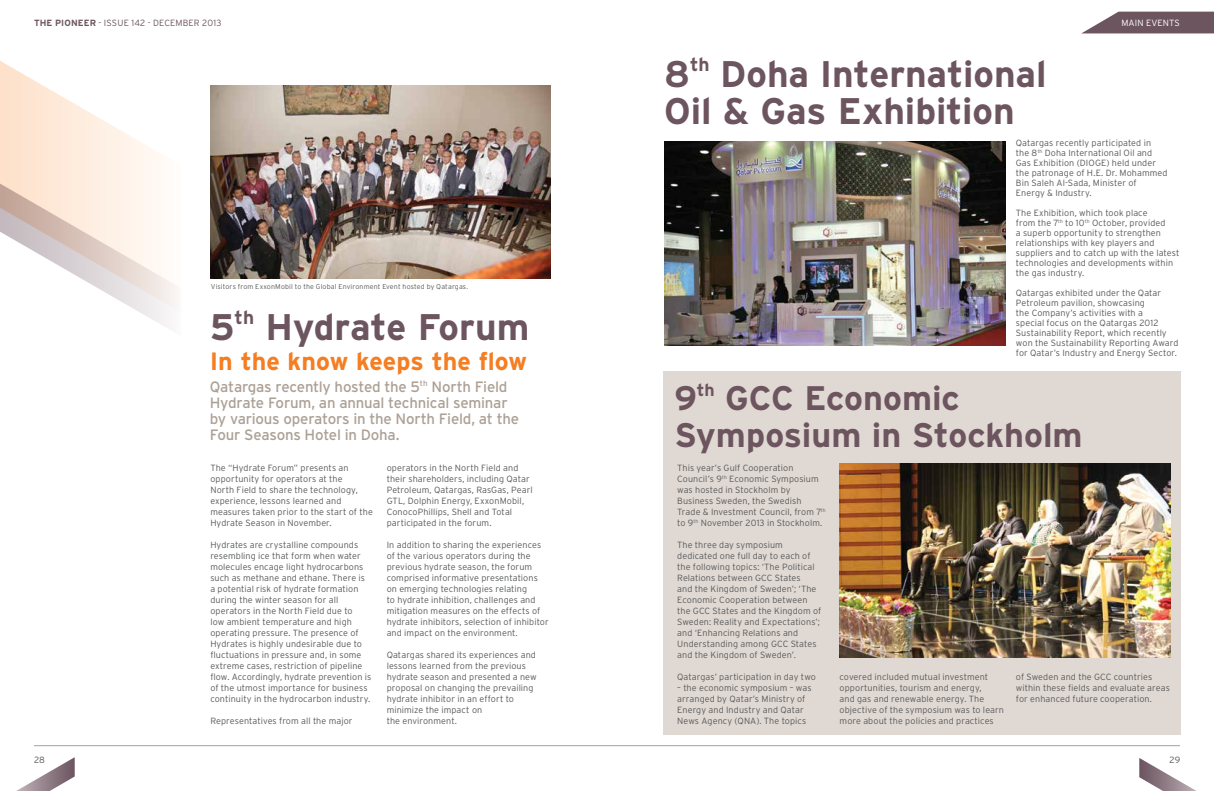
<style>
.page{position:relative;width:1214px;height:791px;background:#fff}
.page>*{position:absolute;margin:0;border:0;box-sizing:border-box;transform-origin:0 0}
.t1{font:700 37px/37px "Interstate";letter-spacing:-.005em;color:#6d5560}
.t2{font:700 34px/37px "Interstate";color:#6d5560}
.t3{font:700 25px "Interstate";color:#f57d22}
.t4{font:15px/16px "Interstate";letter-spacing:-.015em;color:#aca095}
.t5{font:300 9px/11px "Interstate";letter-spacing:.01em;color:#58595b}
.t6{font:300 9px "Interstate";letter-spacing:.015em;color:#6d5560}
.t7{font:300 9px "Interstate";letter-spacing:.01em;color:#fff}
.t8{font:300 7px "Interstate";letter-spacing:.025em;color:#58595b}
.s1{font-weight:700}
</style>
<div class="page">
<div style="left:663px;top:371px;width:517px;height:363px;background:#e0d9d3"></div>
<img style="left:664px;top:141px;width:340px;height:204px">
<img style="left:839px;top:463px;width:331px;height:194px">
<img style="left:211px;top:86px;width:339px;height:193px">
<svg style="left:0;top:61px;width:158px;height:92px"></svg>
<svg style="left:0;top:153px;width:177px;height:175px"></svg>
<svg style="left:1082px;top:12px;width:131px;height:21px;background:#816c75"></svg>
<svg style="left:16px;top:757px;width:59px;height:34px"></svg>
<svg style="left:1139px;top:758px;width:57px;height:33px"></svg>
<hr style="left:34px;top:745px;width:1145px;height:1px;background:#aca095">
<p class="t6" style="left:34px;top:18px;width:189px"><span class="s1">THE PIONEER</span> - ISSUE 142 - DECEMBER 2013</p>
<p class="t8" style="left:211px;top:282px;width:259px">Visitors from ExxonMobil to the Global Environment Event hosted by Qatargas.</p>
<h1 class="t1" style="left:210px;top:309px;width:321px">5<sup>th</sup> Hydrate Forum</h1>
<h3 class="t3" style="left:210px;top:348px;width:318px">In the know keeps the flow</h3>
<h3 class="t4" style="left:210px;top:379px;width:310px">Qatargas recently hosted the 5<sup>th</sup> North Field Hydrate Forum, an annual technical seminar by various operators in the North Field, at the Four Seasons Hotel in Doha.</h3>
<p class="t5" style="left:386px;top:462px;width:147px">operators in the North Field and their shareholders, including Qatar Petroleum, Qatargas, RasGas, Pearl GTL, Dolphin Energy, ExxonMobil, ConocoPhillips, Shell and Total participated in the forum.</p>
<p class="t5" style="left:386px;top:539px;width:164px">In addition to sharing the experiences of the various operators during the previous hydrate season, the forum comprised informative presentations on emerging technologies relating<br>to hydrate inhibition, challenges and mitigation measures on the effects of hydrate inhibitors, selection of inhibitor and impact on the environment.</p>
<p class="t5" style="left:386px;top:649px;width:151px">Qatargas shared its experiences and lessons learned from the previous hydrate season and presented a new proposal on changing the prevailing hydrate inhibitor in an effort to minimize the impact on<br>the environment.</p>
<p class="t5" style="left:210px;top:462px;width:164px">The “Hydrate Forum” presents an opportunity for operators at the<br>North Field to share the technology, experience, lessons learned and measures taken prior to the start of the Hydrate Season in November.</p>
<p class="t5" style="left:210px;top:539px;width:162px">Hydrates are crystalline compounds resembling ice that form when water molecules encage light hydrocarbons such as methane and ethane. There is a potential risk of hydrate formation during the winter season for all operators in the North Field due to<br>low ambient temperature and high operating pressure. The presence of Hydrates is highly undesirable due to fluctuations in pressure and, in some extreme cases, restriction of pipeline flow. Accordingly, hydrate prevention is of the utmost importance for business continuity in the hydrocarbon industry.</p>
<p class="t5" style="left:210px;top:715px;width:144px">Representatives from all the major</p>
<h1 class="t1" style="left:664px;top:55px;width:384px">8<sup>th</sup> Doha International<br>Oil &amp; Gas Exhibition</h1>
<p class="t7" style="left:1121px;top:18px;width:60px">MAIN EVENTS</p>
<p class="t5" style="left:1015px;top:138px;width:153px;line-height:10px">Qatargas recently participated in<br>the 8<sup>th</sup> Doha International Oil and<br>Gas Exhibition (DIOGE) held under the patronage of H.E. Dr. Mohammed<br>Bin Saleh Al-Sada, Minister of<br>Energy &amp; Industry.</p>
<p class="t5" style="left:1015px;top:208px;width:165px;line-height:10px">The Exhibition, which took place<br>from the 7<sup>th</sup> to 10<sup>th</sup> October, provided<br>a superb opportunity to strengthen relationships with key players and suppliers and to catch up with the latest technologies and developments within the gas industry.</p>
<p class="t5" style="left:1015px;top:288px;width:164px;line-height:10px">Qatargas exhibited under the Qatar Petroleum pavilion, showcasing<br>the Company’s activities with a<br>special focus on the Qatargas 2012<br>Sustainability Report, which recently won the Sustainability Reporting Award for Qatar’s Industry and Energy Sector.</p>
<h2 class="t2" style="left:674px;top:380px;width:409px">9<sup>th</sup> GCC Economic<br>Symposium in Stockholm</h2>
<p class="t5" style="left:677px;top:462px;width:150px">This year’s Gulf Cooperation<br>Council’s 9<sup>th</sup> Economic Symposium was hosted in Stockholm by<br>Business Sweden, the Swedish<br>Trade &amp; Investment Council, from 7<sup>th </sup>to 9<sup>th</sup> November 2013 in Stockholm.</p>
<p class="t5" style="left:677px;top:539px;width:146px">The three day symposium dedicated one full day to each of the following topics: ‘The Political<br>Relations between GCC States<br>and the Kingdom of Sweden’; ‘The<br>Economic Cooperation between the GCC States and the Kingdom of<br>Sweden: Reality and Expectations’; and ‘Enhancing Relations and<br>Understanding among GCC States and the Kingdom of Sweden’.</p>
<p class="t5" style="left:677px;top:671px;width:140px">Qatargas’ participation in day two</p>
<p class="t5" style="left:677px;top:682px;width:136px">– the economic symposium – was arranged by Qatar’s Ministry of<br>Energy and Industry and Qatar<br>News Agency (QNA). The topics</p>
<p class="t5" style="left:839px;top:671px;width:166px">covered included mutual investment opportunities, tourism and energy,<br>and gas and renewable energy. The objective of the symposium was to learn more about the policies and practices</p>
<p class="t5" style="left:1015px;top:671px;width:155px">of Sweden and the GCC countries within these fields and evaluate areas for enhanced future cooperation.</p>
<p class="t5" style="left:34px;top:754px;width:12px">28</p>
<p class="t5" style="left:1169px;top:754px;width:12px">29</p>
</div>
